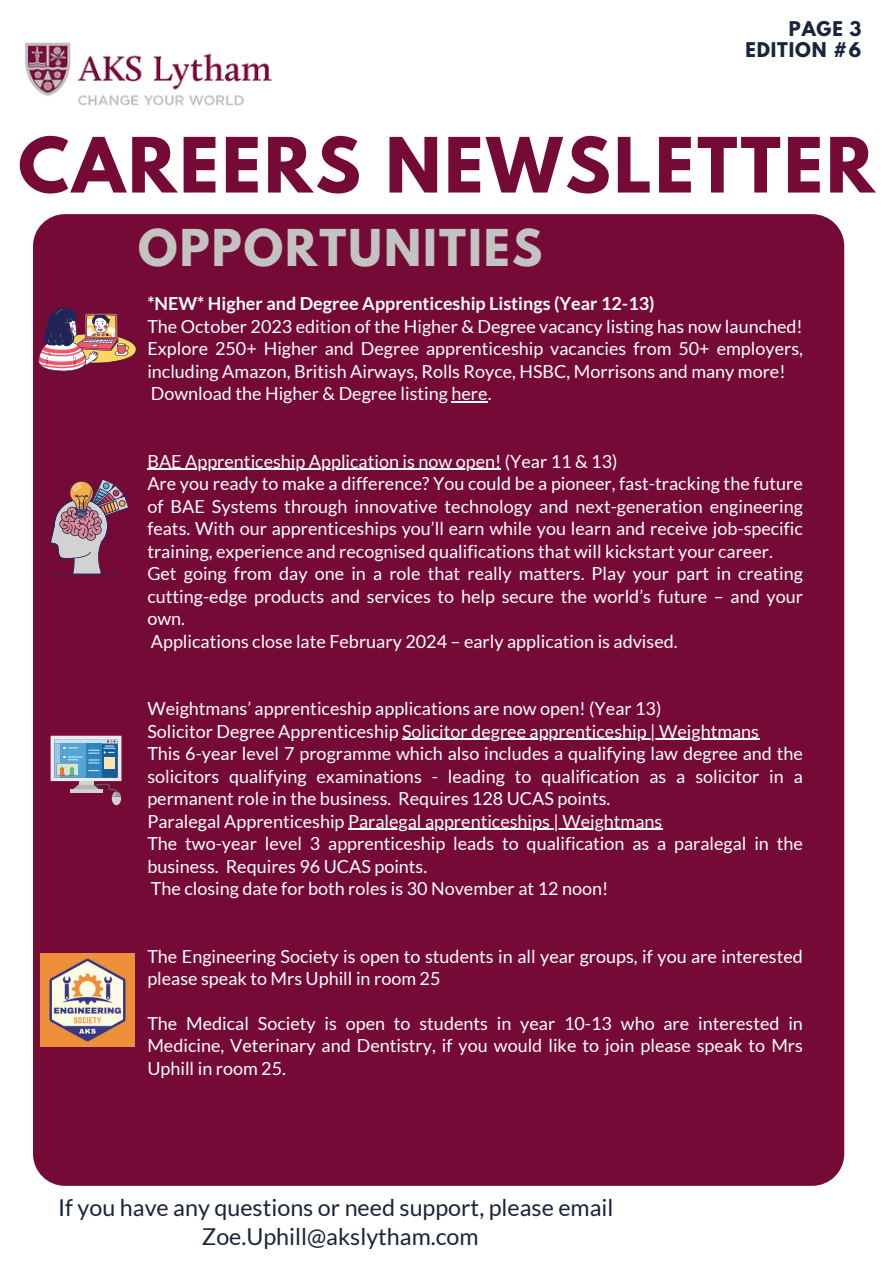
<style>
.page{position:relative;width:893px;height:1264px;background:#fff}
.page>*{position:absolute;margin:0;border:0;box-sizing:border-box;transform-origin:0 0}
.t1{font:700 67.5px "League Spartan";letter-spacing:.045em;color:#750a37}
.t2{font:700 45px "League Spartan";letter-spacing:.045em;color:#c3c4c2}
.t3{font:23.25px/29.2px "Lato";color:#18253b;text-align:center}
.t4{font:18px/22.5px "Lato";color:#fff;text-align:justify}
.t5{font:700 18px "Lato";color:#fff}
.t6{font:700 18px "League Spartan";letter-spacing:.045em;color:#18253b}
</style>
<div class="page">
<div style="left:33px;top:214px;width:811px;height:971px;background:#750a37;border-radius:32px"></div>
<img style="left:38px;top:307px;width:98px;height:64px">
<svg style="left:51px;top:735px;width:70px;height:70px"></svg>
<img style="left:25px;top:42px;width:247px;height:64px">
<hr style="left:451px;top:401px;width:36px;height:1px;background:#fff">
<hr style="left:147px;top:469px;width:354px;height:1px;background:#fff">
<hr style="left:402px;top:738px;width:357px;height:1px;background:#fff">
<hr style="left:348px;top:828px;width:314px;height:1px;background:#fff">
<svg style="left:50px;top:479px;width:79px;height:95px"></svg>
<img style="left:41px;top:953px;width:93px;height:93px">
<p class="t6" style="left:788px;top:20px;width:74px">PAGE 3</p>
<p class="t6" style="left:745px;top:40px;width:117px">EDITION #6</p>
<p class="t1" style="left:18px;top:132px;width:857px">CAREERS NEWSLETTER</p>
<p class="t2" style="left:138px;top:226px;width:405px">OPPORTUNITIES</p>
<p class="t5" style="left:147px;top:292px;width:508px">*NEW* Higher and Degree Apprenticeship Listings (Year 12-13)</p>
<p class="t4" style="left:147px;top:314px;width:657px">The October 2023 edition of the Higher &amp; Degree vacancy listing has now launched!</p>
<p class="t4" style="left:147px;top:337px;width:657px">Explore 250+ Higher and Degree apprenticeship vacancies from 50+ employers, including Amazon, British Airways, Rolls Royce, HSBC, Morrisons and many more!</p>
<p class="t4" style="left:151px;top:382px;width:342px">Download the Higher &amp; Degree listing here.</p>
<p class="t4" style="left:147px;top:449px;width:471px">BAE Apprenticeship Application is now open! (Year 11 &amp; 13)</p>
<p class="t4" style="left:147px;top:472px;width:657px">Are you ready to make a difference? You could be a pioneer, fast-tracking the future of BAE Systems through innovative technology and next-generation engineering feats. With our apprenticeships you’ll earn while you learn and receive job-specific training, experience and recognised qualifications that will kickstart your career.</p>
<p class="t4" style="left:147px;top:562px;width:657px">Get going from day one in a role that really matters. Play your part in creating cutting-edge products and services to help secure the world’s future – and your own.</p>
<p class="t4" style="left:151px;top:629px;width:528px">Applications close late February 2024 – early application is advised.</p>
<p class="t4" style="left:147px;top:697px;width:515px">Weightmans’ apprenticeship applications are now open! (Year 13)</p>
<p class="t4" style="left:147px;top:719px;width:613px">Solicitor Degree Apprenticeship Solicitor degree apprenticeship | Weightmans</p>
<p class="t4" style="left:147px;top:742px;width:657px">This 6-year level 7 programme which also includes a qualifying law degree and the solicitors qualifying examinations - leading to qualification as a solicitor in a permanent role in the business. Requires 128 UCAS points.</p>
<p class="t4" style="left:147px;top:809px;width:516px">Paralegal Apprenticeship Paralegal apprenticeships | Weightmans</p>
<p class="t4" style="left:147px;top:831px;width:657px">The two-year level 3 apprenticeship leads to qualification as a paralegal in the business. Requires 96 UCAS points.</p>
<p class="t4" style="left:151px;top:876px;width:459px">The closing date for both roles is 30 November at 12 noon!</p>
<p class="t4" style="left:147px;top:944px;width:657px">The Engineering Society is open to students in all year groups, if you are interested please speak to Mrs Uphill in room 25</p>
<p class="t4" style="left:147px;top:1011px;width:657px">The Medical Society is open to students in year 10-13 who are interested in Medicine, Veterinary and Dentistry, if you would like to join please speak to Mrs Uphill in room 25.</p>
<p class="t3" style="left:58px;top:1192px;width:556px">If you have any questions or need support, please email<br>Zoe.Uphill@akslytham.com</p>
</div>
